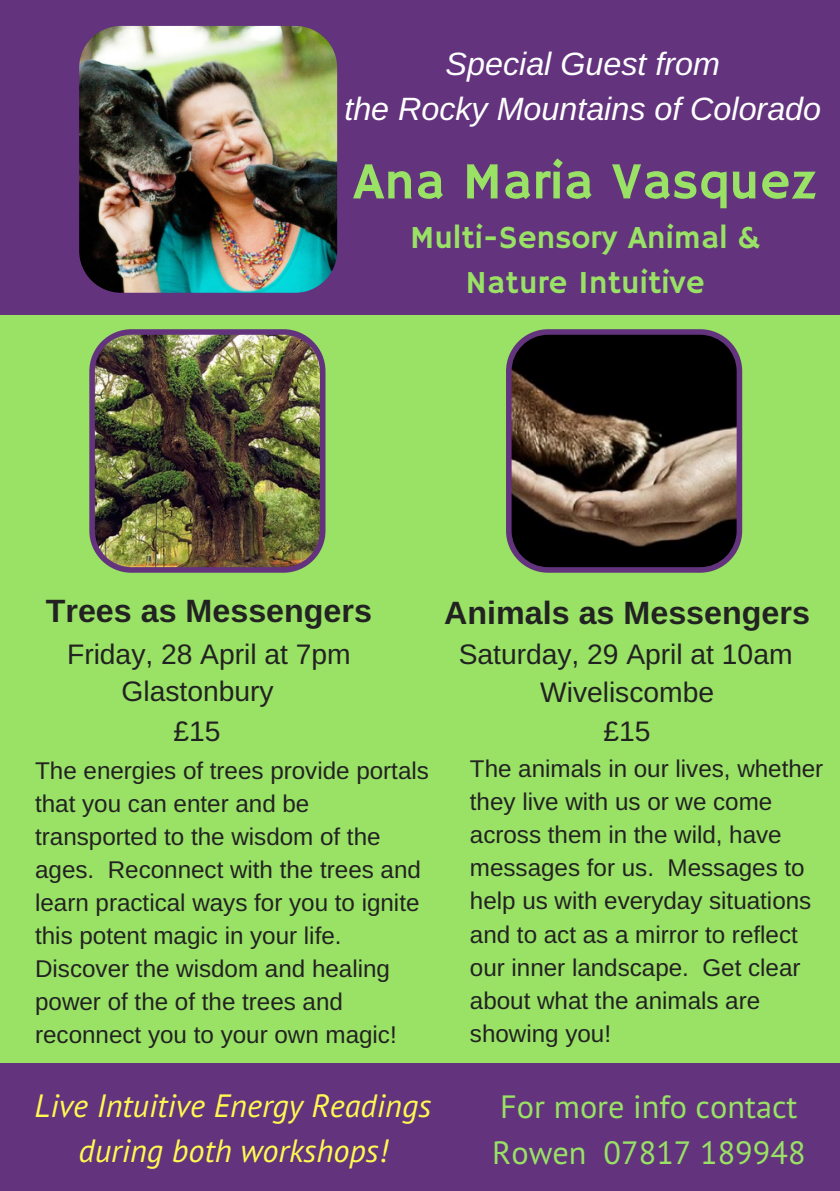
<style>
.page{position:relative;width:840px;height:1191px;background:#fff}
.page>*{position:absolute;margin:0;border:0;box-sizing:border-box;transform-origin:0 0}
.t1{font:52.4px "Hammersmith One";color:#99e265}
.t2{font:italic 32.2px/45px "PT Sans";color:#fff952;text-align:center}
.t3{font:italic 32.2px/45px "Arimo";color:#fff;text-align:center}
.t4{font:700 32.2px "Arimo";color:#222}
.t5{font:32.2px/45px "Hammersmith One";color:#99e265;text-align:center}
.t6{font:32.2px/45px "PT Sans";color:#99e265}
.t7{font:28.2px/39px "Arimo";color:#222;text-align:center}
.t8{font:24.2px/33px "Arimo";color:#222}
</style>
<div class="page">
<div style="left:0;top:0;width:839px;height:1191px;background:#99e265"></div>
<div style="left:0;top:1063px;width:839px;height:128px;background:#63347d"></div>
<img style="left:89px;top:329px;width:236px;height:244px">
<div style="left:0;top:0;width:839px;height:314px;background:#63347d"></div>
<img style="left:79px;top:25px;width:259px;height:268px">
<svg style="left:506px;top:329px;width:235px;height:244px;background:#443933"></svg>
<h2 class="t3" style="left:344px;top:41px;width:478px">Special Guest from<br>the Rocky Mountains of Colorado</h2>
<h1 class="t1" style="left:353px;top:151px;width:464px">Ana Maria Vasquez</h1>
<h2 class="t5" style="left:410px;top:217px;width:351px">Multi-Sensory Animal &amp;<br>Nature Intuitive</h2>
<h2 class="t4" style="left:46px;top:593px;width:327px">Trees as Messengers</h2>
<p class="t7" style="left:67px;top:635px;width:285px">Friday, 28 April at 7pm</p>
<h2 class="t4" style="left:444px;top:594px;width:367px">Animals as Messengers</h2>
<p class="t7" style="left:458px;top:635px;width:335px">Saturday, 29 April at 10am</p>
<p class="t7" style="left:122px;top:671px;width:153px">Glastonbury</p>
<p class="t7" style="left:540px;top:672px;width:175px">Wiveliscombe £15</p>
<p class="t7" style="left:173px;top:712px;width:49px">£15</p>
<p class="t8" style="left:35px;top:753px;width:395px">The energies of trees provide portals that you can enter and be transported to the wisdom of the ages. Reconnect with the trees and learn practical ways for you to ignite this potent magic in your life.<br>Discover the wisdom and healing power of the of the trees and reconnect you to your own magic!</p>
<h2 class="t2" style="left:35px;top:1082px;width:398px">Live Intuitive Energy Readings during both workshops!</h2>
<p class="t8" style="left:469px;top:752px;width:355px">The animals in our lives, whether they live with us or we come across them in the wild, have messages for us. Messages to help us with everyday situations and to act as a mirror to reflect our inner landscape. Get clear about what the animals are showing you!</p>
<h2 class="t6" style="left:492px;top:1084px;width:315px">For more info contact<br>Rowen 07817 189948</h2>
</div>
